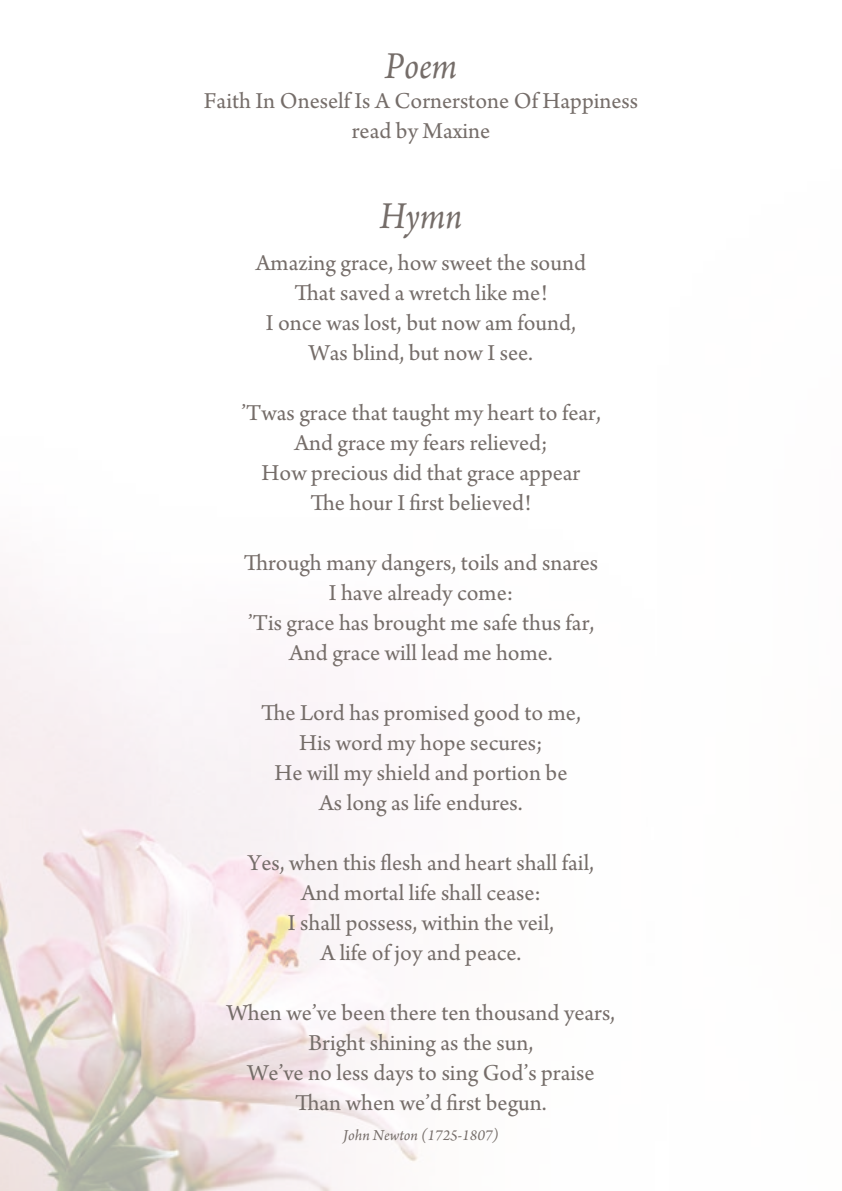
<style>
.page{position:relative;width:842px;height:1191px;background:#fff}
.page>*{position:absolute;margin:0;border:0;box-sizing:border-box;transform-origin:0 0}
.t1{font:italic 40px "Arno Pro";color:#756d69;scale:.9 1}
.t2{font:24px/30px "Arno Pro";color:#756d69;text-align:center}
.t3{font:italic 16px "Arno Pro";color:#756d69}
</style>
<div class="page">
<img style="left:0;top:587px;width:418px;height:604px">
<h1 class="t1" style="left:385px;top:43px;width:81px">Poem</h1>
<p class="t2" style="left:204px;top:87px;width:436px">Faith In Oneself Is A Cornerstone Of Happiness read by Maxine</p>
<h1 class="t1" style="left:380px;top:193px;width:93px">Hymn</h1>
<p class="t2" style="left:256px;top:249px;width:332px">Amazing grace, how sweet the sound<br>That saved a wretch like me!<br>I once was lost, but now am found,<br>Was blind, but now I see.</p>
<p class="t2" style="left:241px;top:399px;width:361px">’Twas grace that taught my heart to fear,<br>And grace my fears relieved;<br>How precious did that grace appear<br>The hour I first believed!</p>
<p class="t2" style="left:244px;top:549px;width:356px">Through many dangers, toils and snares<br>I have already come:<br>’Tis grace has brought me safe thus far,<br>And grace will lead me home.</p>
<p class="t2" style="left:261px;top:699px;width:321px">The Lord has promised good to me,<br>His word my hope secures;<br>He will my shield and portion be<br>As long as life endures.</p>
<p class="t2" style="left:248px;top:849px;width:348px">Yes, when this flesh and heart shall fail,<br>And mortal life shall cease:<br>I shall possess, within the veil,<br>A life of joy and peace.</p>
<p class="t2" style="left:227px;top:999px;width:390px">When we’ve been there ten thousand years, Bright shining as the sun,<br>We’ve no less days to sing God’s praise Than when we’d first begun.</p>
<p class="t3" style="left:343px;top:1126px;width:157px">John Newton (1725-1807)</p>
</div>
